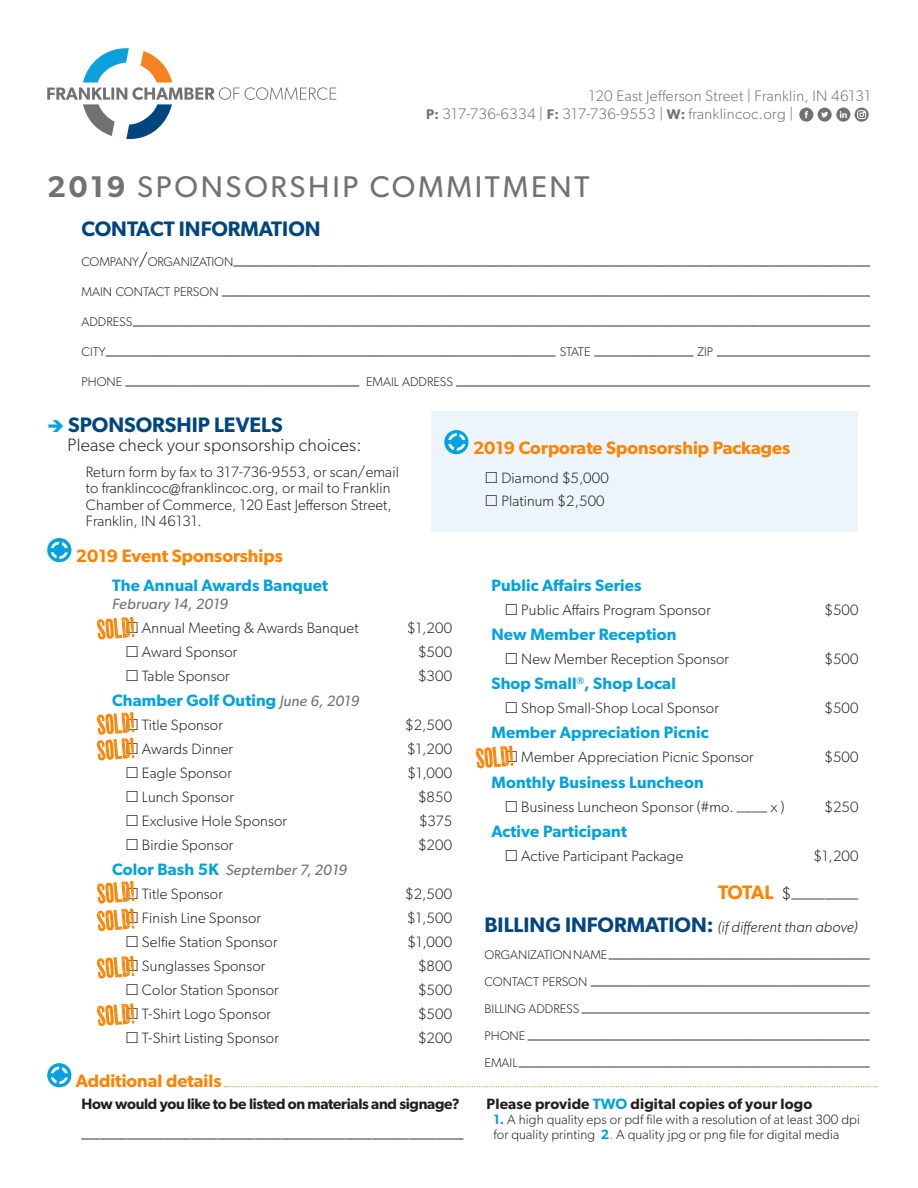
<style>
.page{position:relative;width:918px;height:1188px;background:#fff}
.page>*{position:absolute;margin:0;border:0;box-sizing:border-box;transform-origin:0 0}
.t1{font:30px "Gibson";letter-spacing:.09em;color:#717271}
.t2{font:600 21px "Gibson";color:#00467e}
.t3{font:300 18px "Gibson";color:#231f20}
.t4{font:600 18px "Gibson";color:#ff8200}
.t5{font:300 18px "Gibson";letter-spacing:.01em;color:#231f20}
.Paragraph_Style_1{font:600 16.5px "Gibson";letter-spacing:.01em;color:#00a2df}
.t6{font:300 16.5px "Gibson";color:#231f20}
.t7{font:300 15.3px "Gibson";letter-spacing:.02em;color:#717271}
.t8{font:300 15px/16.5px "Gibson";letter-spacing:.01em;color:#231f20}
.t9{font:600 15px "Gibson";letter-spacing:-.02em;color:#231f20}
.Paragraph_Style_1-2{font:italic 15px "Gibson";letter-spacing:.01em;color:#717271}
.t10{font:italic 300 15px "Gibson";letter-spacing:.01em;color:#231f20}
.t11{font:600 15px "Gibson";letter-spacing:.01em;color:#231f20}
.t12{font:300 13.5px/15px "Gibson";letter-spacing:.01em;color:#231f20}
.s1{font-weight:600;font-size:14.1px}
.s2{font-weight:600}
.s3{font-size:12.6px}
.s4{color:#00a2df}
.s5{font-weight:400;font-style:italic;font-size:15px;color:#717271}
.s6{font-weight:600;font-style:normal;font-size:16.5px;color:#00a2df}
.s7{font-weight:600;font-size:19.5px;color:#ff8200}
.s8{font-weight:600;font-style:normal;font-size:21px;color:#00467e}
.s9{font-weight:600;color:#00a2df}
</style>
<div class="page">
<svg style="left:47px;top:48px;width:289px;height:91px"></svg>
<div style="left:431px;top:411px;width:427px;height:121px;background:#edf5fc"></div>
<svg style="left:444px;top:430px;width:25px;height:24px"></svg>
<svg style="left:448px;top:433px;width:17px;height:18px"></svg>
<div style="left:47px;top:1063px;width:24px;height:24px;background:#00a2df;border-radius:50%"></div>
<svg style="left:51px;top:1066px;width:17px;height:18px"></svg>
<div style="left:47px;top:538px;width:24px;height:24px;background:#00a2df;border-radius:50%"></div>
<svg style="left:51px;top:541px;width:17px;height:18px"></svg>
<svg style="left:225px;top:1086px;width:652px;height:1px"></svg>
<svg style="left:799px;top:108px;width:51px;height:14px"></svg>
<svg style="left:855px;top:108px;width:14px;height:14px"></svg>
<div style="left:857px;top:110px;width:9px;height:9px;border:1px solid #fff;border-radius:3px"></div>
<svg style="left:859px;top:112px;width:6px;height:5px"></svg>
<svg style="left:97px;top:617px;width:38px;height:23px"></svg>
<svg style="left:97px;top:712px;width:38px;height:48px"></svg>
<svg style="left:97px;top:881px;width:38px;height:51px"></svg>
<svg style="left:97px;top:956px;width:38px;height:23px"></svg>
<svg style="left:97px;top:1003px;width:38px;height:23px"></svg>
<svg style="left:476px;top:746px;width:38px;height:22px"></svg>
<p class="t7" style="left:589px;top:86px;width:284px">120 East Jefferson Street | Franklin, IN 46131</p>
<p class="t7" style="left:426px;top:105px;width:369px"><span class="s1">P:</span> 317-736-6334 | <span class="s1">F:</span> 317-736-9553 | <span class="s1">W:</span> franklincoc.org |</p>
<p class="t1" style="left:47px;top:168px;width:544px"><span class="s2">2019</span> SPONSORSHIP COMMITMENT</p>
<p class="t2" style="left:82px;top:216px;width:241px">CONTACT INFORMATION</p>
<p class="t3" style="left:82px;top:249px;width:790px"><span class="s3">COMPANY</span>/<span class="s3">ORGANIZATION</span> ________________________________________________________________________</p>
<p class="t3" style="left:82px;top:279px;width:790px"><span class="s3">MAIN CONTACT PERSON</span> ________________________________________________________________________</p>
<p class="t3" style="left:82px;top:309px;width:790px"><span class="s3">ADDRESS</span> __________________________________________________________________________________</p>
<p class="t3" style="left:82px;top:339px;width:790px"><span class="s3">CITY</span>__________________________________________________ <span class="s3">STATE</span> ___________ <span class="s3">ZIP</span> _________________</p>
<p class="t3" style="left:82px;top:369px;width:790px"><span class="s3">PHONE</span> __________________________ <span class="s3">EMAIL ADDRESS</span> ______________________________________________</p>
<p class="t2" style="left:47px;top:412px;width:237px"><span class="s4">➔</span> SPONSORSHIP LEVELS</p>
<p class="t5" style="left:68px;top:434px;width:296px">Please check your sponsorship choices:</p>
<p class="t4" style="left:473px;top:437px;width:319px">2019 Corporate Sponsorship Packages</p>
<p class="t8" style="left:501px;top:470px;width:109px">Diamond $5,000</p>
<p class="t8" style="left:501px;top:492px;width:105px">Platinum $2,500</p>
<p class="t8" style="left:86px;top:463px;width:315px">Return form by fax to 317-736-9553, or scan/email to franklincoc@franklincoc.org, or mail to Franklin Chamber of Commerce, 120 East Jefferson Street, Franklin, IN 46131.</p>
<p class="t4" style="left:76px;top:545px;width:208px">2019 Event Sponsorships</p>
<p class="Paragraph_Style_1" style="left:112px;top:575px;width:217px">The Annual Awards Banquet</p>
<p class="Paragraph_Style_1-2" style="left:112px;top:595px;width:118px">February 14, 2019</p>
<p class="t8" style="left:142px;top:619px;width:218px">Annual Meeting &amp; Awards Banquet</p>
<p class="t8" style="left:407px;top:619px;width:46px">$1,200</p>
<p class="t8" style="left:142px;top:643px;width:97px">Award Sponsor</p>
<p class="t8" style="left:418px;top:643px;width:36px">$500</p>
<p class="t8" style="left:142px;top:667px;width:89px">Table Sponsor</p>
<p class="t8" style="left:418px;top:667px;width:36px">$300</p>
<p class="Paragraph_Style_1" style="left:112px;top:690px;width:249px">Chamber Golf Outing <span class="s5">June 6, 2019</span></p>
<p class="t8" style="left:142px;top:716px;width:83px">Title Sponsor</p>
<p class="t8" style="left:405px;top:716px;width:49px">$2,500</p>
<p class="t8" style="left:142px;top:740px;width:93px">Awards Dinner</p>
<p class="t8" style="left:407px;top:740px;width:46px">$1,200</p>
<p class="t8" style="left:142px;top:764px;width:91px">Eagle Sponsor</p>
<p class="t8" style="left:408px;top:764px;width:46px">$1,000</p>
<p class="t8" style="left:142px;top:788px;width:93px">Lunch Sponsor</p>
<p class="t8" style="left:418px;top:788px;width:36px">$850</p>
<p class="t8" style="left:142px;top:812px;width:147px">Exclusive Hole Sponsor</p>
<p class="t8" style="left:419px;top:812px;width:35px">$375</p>
<p class="t8" style="left:142px;top:836px;width:93px">Birdie Sponsor</p>
<p class="t8" style="left:418px;top:836px;width:36px">$200</p>
<p class="Paragraph_Style_1-2" style="left:112px;top:861px;width:236px"><span class="s6">Color Bash 5K</span> September 7, 2019</p>
<p class="t8" style="left:142px;top:886px;width:83px">Title Sponsor</p>
<p class="t8" style="left:405px;top:886px;width:49px">$2,500</p>
<p class="t8" style="left:142px;top:910px;width:121px">Finish Line Sponsor</p>
<p class="t8" style="left:407px;top:910px;width:46px">$1,500</p>
<p class="t8" style="left:142px;top:934px;width:137px">Selfie Station Sponsor</p>
<p class="t8" style="left:408px;top:934px;width:46px">$1,000</p>
<p class="t8" style="left:142px;top:958px;width:125px">Sunglasses Sponsor</p>
<p class="t8" style="left:418px;top:958px;width:36px">$800</p>
<p class="t8" style="left:142px;top:982px;width:138px">Color Station Sponsor</p>
<p class="t8" style="left:418px;top:982px;width:36px">$500</p>
<p class="t8" style="left:142px;top:1006px;width:131px">T-Shirt Logo Sponsor</p>
<p class="t8" style="left:418px;top:1006px;width:36px">$500</p>
<p class="t8" style="left:142px;top:1030px;width:138px">T-Shirt Listing Sponsor</p>
<p class="t8" style="left:418px;top:1030px;width:36px">$200</p>
<p class="t4" style="left:76px;top:1070px;width:147px">Additional details</p>
<p class="t9" style="left:82px;top:1095px;width:380px">How would you like to be listed on materials and signage?</p>
<p class="t3" style="left:82px;top:1122px;width:384px">__________________________________________</p>
<p class="Paragraph_Style_1" style="left:491px;top:575px;width:152px">Public Affairs Series</p>
<p class="t8" style="left:521px;top:601px;width:191px">Public Affairs Program Sponsor</p>
<p class="t8" style="left:824px;top:601px;width:36px">$500</p>
<p class="Paragraph_Style_1" style="left:491px;top:624px;width:187px">New Member Reception</p>
<p class="t8" style="left:521px;top:650px;width:209px">New Member Reception Sponsor</p>
<p class="t8" style="left:824px;top:650px;width:36px">$500</p>
<p class="Paragraph_Style_1" style="left:491px;top:674px;width:186px">Shop Small<sup>®</sup>, Shop Local</p>
<p class="t8" style="left:521px;top:700px;width:199px">Shop Small-Shop Local Sponsor</p>
<p class="t8" style="left:824px;top:700px;width:36px">$500</p>
<p class="Paragraph_Style_1" style="left:491px;top:723px;width:219px">Member Appreciation Picnic</p>
<p class="t8" style="left:521px;top:749px;width:234px">Member Appreciation Picnic Sponsor</p>
<p class="t8" style="left:824px;top:749px;width:36px">$500</p>
<p class="Paragraph_Style_1" style="left:491px;top:772px;width:214px">Monthly Business Luncheon</p>
<p class="t8" style="left:521px;top:798px;width:265px">Business Luncheon Sponsor (#mo. ____ x )</p>
<p class="t8" style="left:824px;top:798px;width:36px">$250</p>
<p class="Paragraph_Style_1" style="left:491px;top:821px;width:137px">Active Participant</p>
<p class="t8" style="left:521px;top:847px;width:164px">Active Participant Package</p>
<p class="t8" style="left:814px;top:847px;width:46px">$1,200</p>
<p class="t6" style="left:718px;top:883px;width:142px"><span class="s7">TOTAL</span> $________</p>
<p class="t10" style="left:485px;top:918px;width:374px"><span class="s8">BILLING INFORMATION:</span> (if different than above)</p>
<p class="t3" style="left:485px;top:942px;width:387px"><span class="s3">ORGANIZATIONNAME</span> _____________________________</p>
<p class="t3" style="left:485px;top:969px;width:387px"><span class="s3">CONTACT PERSON</span> _______________________________</p>
<p class="t3" style="left:485px;top:996px;width:387px"><span class="s3">BILLING ADDRESS</span> ________________________________</p>
<p class="t3" style="left:485px;top:1023px;width:387px"><span class="s3">PHONE</span> ______________________________________</p>
<p class="t3" style="left:485px;top:1050px;width:387px"><span class="s3">EMAIL</span> _______________________________________</p>
<p class="t11" style="left:487px;top:1095px;width:327px">Please provide <span class="s4">TWO</span> digital copies of your logo</p>
<p class="t12" style="left:493px;top:1112px;width:368px"><span class="s9">1.</span> A high quality eps or pdf file with a resolution of at least 300 dpi for quality printing <span class="s9">2</span><span class="s4">.</span> A quality jpg or png file for digital media</p>
</div>
